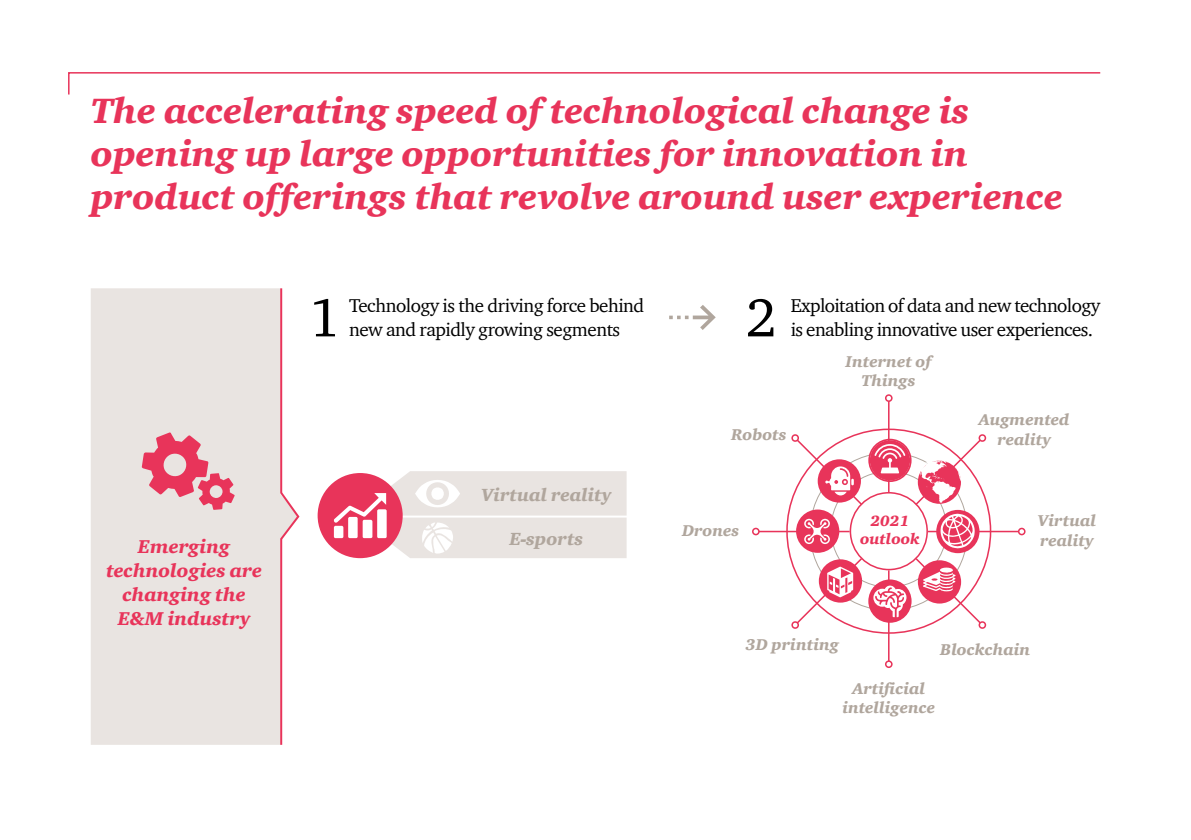
<style>
.page{position:relative;width:1191px;height:840px;background:#fff}
.page>*{position:absolute;margin:0;border:0;box-sizing:border-box;transform-origin:0 0}
.t1{font:54.8px "ITC Charter Com";color:#000}
.t2{font:italic 900 36px/43.2px "ITC Charter Com";color:#e8345a}
.t3{font:19px/24px "ITC Charter Com";letter-spacing:-.03em;color:#000}
.t4{font:italic 900 19px/24px "ITC Charter Com";color:#e8345a;text-align:center}
.t5{font:italic 900 18px "ITC Charter Com";color:#b0a69d}
.t6{font:italic 900 16px/19.2px "ITC Charter Com";color:#b0a69d;text-align:center}
.t7{font:italic 900 15.2px/18.4px "ITC Charter Com";color:#e8345a;text-align:center}
</style>
<div class="page">
<div style="left:91px;top:288px;width:188px;height:456px;background:#e9e4e1"></div>
<svg style="left:68px;top:72px;width:1033px;height:23px"></svg>
<svg style="left:279px;top:288px;width:21px;height:457px"></svg>
<svg style="left:142px;top:432px;width:93px;height:77px;background:#e899a7"></svg>
<div style="left:849px;top:491px;width:79px;height:79px;border:2px solid #e8345a;border-radius:50%"></div>
<hr style="left:888px;top:570px;width:1px;height:90px;background:#e8345a">
<div style="left:885px;top:660px;width:7px;height:7px;border:2px solid #e8345a;border-radius:50%"></div>
<hr style="left:928px;top:530px;width:90px;height:2px;background:#e8345a">
<div style="left:1018px;top:527px;width:7px;height:8px;border:2px solid #e8345a;border-radius:50%"></div>
<hr style="left:759px;top:530px;width:90px;height:2px;background:#e8345a">
<div style="left:752px;top:527px;width:7px;height:8px;border:2px solid #e8345a;border-radius:50%"></div>
<hr style="left:888px;top:401px;width:1px;height:90px;background:#e8345a">
<div style="left:885px;top:394px;width:7px;height:7px;border:2px solid #e8345a;border-radius:50%"></div>
<svg style="left:936px;top:509px;width:43px;height:44px"></svg>
<svg style="left:940px;top:513px;width:34px;height:35px"></svg>
<svg style="left:914px;top:556px;width:72px;height:74px"></svg>
<div style="left:868px;top:579px;width:43px;height:43px;background:#e8345a;border-radius:50%"></div>
<svg style="left:873px;top:585px;width:33px;height:31px"></svg>
<div style="left:796px;top:509px;width:43px;height:43px;background:#e8345a;border-radius:50%"></div>
<svg style="left:789px;top:556px;width:74px;height:73px"></svg>
<svg style="left:804px;top:518px;width:26px;height:25px"></svg>
<div style="left:318px;top:473px;width:85px;height:85px;background:#e8345a;border-radius:50%"></div>
<svg style="left:334px;top:471px;width:292px;height:87px"></svg>
<svg style="left:669px;top:305px;width:46px;height:25px"></svg>
<svg style="left:791px;top:432px;width:197px;height:74px"></svg>
<p class="t2" style="left:91px;top:88px;width:973px">The accelerating speed of technological change is opening up large opportunities for innovation in product offerings that revolve around user experience</p>
<h1 class="t1" style="left:309px;top:284px;width:32px">1</h1>
<p class="t3" style="left:349px;top:293px;width:297px">Technology is the driving force behind new and rapidly growing segments</p>
<h1 class="t1" style="left:745px;top:284px;width:32px">2</h1>
<p class="t3" style="left:791px;top:293px;width:311px">Exploitation of data and new technology is enabling innovative user experiences.</p>
<p class="t4" style="left:106px;top:533px;width:157px">Emerging technologies are changing the<br>E&amp;M industry</p>
<p class="t5" style="left:481px;top:483px;width:131px">Virtual reality</p>
<p class="t5" style="left:509px;top:527px;width:75px">E-sports</p>
<p class="t6" style="left:731px;top:425px;width:57px">Robots</p>
<p class="t6" style="left:682px;top:520px;width:59px">Drones</p>
<p class="t6" style="left:845px;top:351px;width:87px">Internet of<br>Things</p>
<p class="t7" style="left:860px;top:511px;width:61px">2021 outlook</p>
<p class="t6" style="left:979px;top:410px;width:92px">Augmented reality</p>
<p class="t6" style="left:1037px;top:510px;width:60px;text-align:left">Virtual reality</p>
<p class="t6" style="left:745px;top:634px;width:95px">3D printing</p>
<p class="t6" style="left:940px;top:639px;width:92px">Blockchain</p>
<p class="t6" style="left:842px;top:678px;width:94px">Artificial intelligence</p>
</div>
